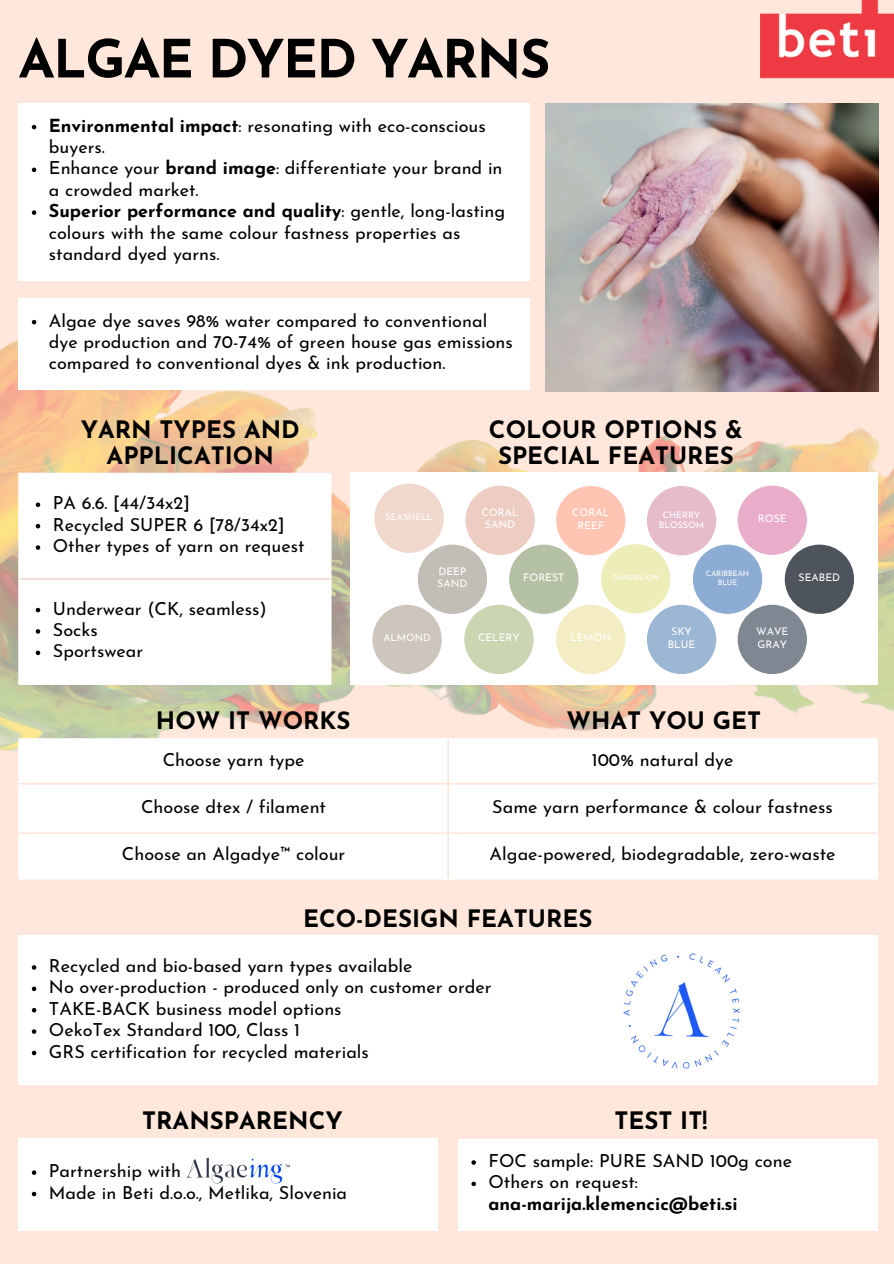
<style>
.page{position:relative;width:894px;height:1264px;background:#fff}
.page>*{position:absolute;margin:0;border:0;box-sizing:border-box;transform-origin:0 0}
.t1{font:700 52.5px "Josefin Sans";letter-spacing:-.03em;color:#000}
.t2{font:700 24px/25.8px "Josefin Sans";color:#000;text-align:center}
.t3{font:18px/21.3px "Josefin Sans";color:#000}
.t4{font:700 18px/21.3px "Josefin Sans";color:#000}
.t5{font:10.5px/12.3px "Josefin Sans";color:#fff;text-align:center}
.t6{font:10.05px "Josefin Sans";color:#fff}
.t7{font:9px/10.2px "Josefin Sans";color:#fff;text-align:center}
.t8{font:7.5px/9px "Josefin Sans";color:#fff;text-align:center}
.t9{font:7.35px "Josefin Sans";color:#fff}
.s1{font-weight:700}
.s2{font-weight:400}
</style>
<div class="page">
<div style="left:0;top:0;width:893px;height:1263px;background:#ffe7db"></div>
<img style="left:0;top:307px;width:893px;height:567px">
<div style="left:18px;top:103px;width:511px;height:178px;background:#fff"></div>
<svg style="left:32px;top:125px;width:4px;height:4px"></svg>
<svg style="left:32px;top:168px;width:4px;height:4px"></svg>
<svg style="left:32px;top:210px;width:4px;height:5px"></svg>
<div style="left:18px;top:298px;width:511px;height:92px;background:#fff"></div>
<svg style="left:32px;top:320px;width:4px;height:4px"></svg>
<img style="left:760px;top:0;width:133px;height:79px">
<div style="left:350px;top:472px;width:527px;height:213px;background:#fff"></div>
<div style="left:18px;top:935px;width:859px;height:149px;background:#fff"></div>
<svg style="left:32px;top:965px;width:4px;height:4px"></svg>
<svg style="left:32px;top:986px;width:4px;height:5px"></svg>
<svg style="left:32px;top:1008px;width:4px;height:4px"></svg>
<svg style="left:32px;top:1029px;width:4px;height:4px"></svg>
<svg style="left:32px;top:1050px;width:4px;height:5px"></svg>
<div style="left:18px;top:1137px;width:420px;height:93px;background:#fff"></div>
<svg style="left:32px;top:1170px;width:4px;height:4px"></svg>
<svg style="left:32px;top:1191px;width:4px;height:5px"></svg>
<div style="left:458px;top:1138px;width:419px;height:92px;background:#fff"></div>
<svg style="left:471px;top:1160px;width:5px;height:4px"></svg>
<svg style="left:471px;top:1181px;width:5px;height:5px"></svg>
<div style="left:20px;top:740px;width:856px;height:137px;background:#fff"></div>
<hr style="left:18px;top:740px;width:2px;height:137px;background:#fff">
<hr style="left:876px;top:740px;width:1px;height:137px;background:#fff">
<hr style="left:18px;top:738px;width:859px;height:2px;background:#fff">
<hr style="left:18px;top:877px;width:859px;height:2px;background:#fff">
<hr style="left:447px;top:740px;width:2px;height:137px;background:#ffe7db">
<hr style="left:20px;top:783px;width:856px;height:1px;background:#ffe7db">
<hr style="left:20px;top:832px;width:856px;height:2px;background:#ffe7db">
<img style="left:186px;top:1157px;width:104px;height:27px">
<img style="left:545px;top:103px;width:333px;height:288px">
<div style="left:374px;top:483px;width:69px;height:70px;background:#f0d8cc;border-radius:50%"></div>
<div style="left:465px;top:485px;width:69px;height:70px;background:#edcdc2;border-radius:50%"></div>
<div style="left:556px;top:486px;width:69px;height:69px;background:#ffc4b2;border-radius:50%"></div>
<div style="left:646px;top:486px;width:70px;height:69px;background:#e6bccd;border-radius:50%"></div>
<div style="left:737px;top:485px;width:69px;height:70px;background:#e9adca;border-radius:50%"></div>
<div style="left:556px;top:604px;width:69px;height:70px;background:#f4ecc2;border-radius:50%"></div>
<div style="left:601px;top:544px;width:69px;height:69px;background:#ededb7;border-radius:50%"></div>
<div style="left:509px;top:544px;width:69px;height:70px;background:#b5c1a5;border-radius:50%"></div>
<div style="left:464px;top:604px;width:69px;height:70px;background:#cbd5b1;border-radius:50%"></div>
<div style="left:784px;top:544px;width:69px;height:70px;background:#4e545b;border-radius:50%"></div>
<div style="left:646px;top:604px;width:70px;height:70px;background:#9bb7d4;border-radius:50%"></div>
<div style="left:20px;top:474px;width:310px;height:209px;background:#fff"></div>
<svg style="left:36px;top:502px;width:4px;height:5px"></svg>
<svg style="left:36px;top:524px;width:4px;height:4px"></svg>
<svg style="left:36px;top:545px;width:4px;height:5px"></svg>
<svg style="left:36px;top:608px;width:4px;height:4px"></svg>
<svg style="left:36px;top:629px;width:4px;height:4px"></svg>
<svg style="left:36px;top:650px;width:4px;height:5px"></svg>
<hr style="left:18px;top:474px;width:2px;height:209px;background:#fff">
<hr style="left:330px;top:474px;width:1px;height:209px;background:#fff">
<hr style="left:18px;top:472px;width:313px;height:2px;background:#fff">
<hr style="left:18px;top:683px;width:313px;height:2px;background:#fff">
<hr style="left:20px;top:578px;width:310px;height:1px;background:#f0d8cc">
<div style="left:692px;top:544px;width:70px;height:70px;background:#8cacd3;border-radius:50%"></div>
<div style="left:737px;top:604px;width:69px;height:70px;background:#7f8792;border-radius:50%"></div>
<div style="left:372px;top:604px;width:69px;height:70px;background:#cdc6bd;border-radius:50%"></div>
<div style="left:417px;top:544px;width:70px;height:70px;background:#c2beb6;border-radius:50%"></div>
<img style="left:623px;top:953px;width:117px;height:116px">
<p class="t1" style="left:18px;top:38px;width:533px">ALGAE DYED YARNS</p>
<h1 class="t3" style="left:49px;top:116px;width:438px"><span class="s1">Environmental impact</span>: resonating with eco-conscious buyers.</h1>
<p class="t3" style="left:49px;top:159px;width:455px">Enhance your <span class="s1">brand image</span>: differentiate your brand in a crowded market.</p>
<p class="t3" style="left:49px;top:202px;width:458px"><span class="s1">Superior performance and quality</span>: gentle, long-lasting colours with the same colour fastness properties as standard dyed yarns.</p>
<p class="t3" style="left:49px;top:311px;width:465px">Algae dye saves 98% water compared to conventional dye production and 70-74% of green house gas emissions compared to conventional dyes &amp; ink production.</p>
<p class="t2" style="left:81px;top:419px;width:220px">YARN TYPES AND<br>APPLICATION</p>
<p class="t3" style="left:53px;top:494px;width:138px">PA 6.6. [44/34x2]</p>
<p class="t3" style="left:53px;top:515px;width:233px">Recycled SUPER 6 [78/34x2]</p>
<p class="t3" style="left:53px;top:537px;width:253px">Other types of yarn on request</p>
<p class="t3" style="left:53px;top:599px;width:215px">Underwear (CK, seamless)</p>
<p class="t3" style="left:53px;top:620px;width:46px">Socks</p>
<p class="t3" style="left:53px;top:642px;width:92px">Sportswear</p>
<h2 class="t2" style="left:489px;top:419px;width:255px">COLOUR OPTIONS &amp;<br>SPECIAL FEATURES</h2>
<p class="t7" style="left:385px;top:512px;width:48px">SEASHELL</p>
<h4 class="t5" style="left:481px;top:507px;width:39px">CORAL<br>SAND</h4>
<h4 class="t5" style="left:572px;top:507px;width:39px">CORAL<br>REEF</h4>
<p class="t7" style="left:658px;top:510px;width:47px">CHERRY<br>BLOSSOM</p>
<h4 class="t5" style="left:757px;top:513px;width:30px">ROSE</h4>
<p class="t5" style="left:437px;top:566px;width:32px;text-align:left">DEEP<br>SAND</p>
<h4 class="t5" style="left:523px;top:572px;width:43px">FOREST</h4>
<h4 class="t9" style="left:612px;top:574px;width:48px">DANDELION</h4>
<h2 class="t8" style="left:705px;top:569px;width:45px">CARIBBEAN<br>BLUE</h2>
<h4 class="t5" style="left:798px;top:572px;width:43px">SEABED</h4>
<p class="t6" style="left:383px;top:633px;width:49px">ALMOND</p>
<h4 class="t5" style="left:478px;top:632px;width:43px">CELERY</h4>
<h4 class="t5" style="left:570px;top:632px;width:42px">LEMON</h4>
<h2 class="t5" style="left:667px;top:626px;width:29px">SKY<br>BLUE</h2>
<p class="t5" style="left:755px;top:626px;width:34px;text-align:left">WAVE<br>GRAY</p>
<h2 class="t2" style="left:156px;top:709px;width:196px">HOW IT WORKS</h2>
<p class="t2" style="left:566px;top:709px;width:196px">WHAT YOU GET</p>
<p class="t3" style="left:163px;top:750px;width:143px">Choose yarn type</p>
<h2 class="t3" style="left:591px;top:750px;width:143px">100% natural dye</h2>
<h2 class="t3" style="left:141px;top:797px;width:186px">Choose dtex / filament</h2>
<h5 class="t3" style="left:492px;top:797px;width:342px">Same yarn performance &amp; colour fastness</h5>
<h4 class="t3" style="left:122px;top:844px;width:225px">Choose an Algadye™ colour</h4>
<h4 class="t3" style="left:489px;top:844px;width:347px">Algae-powered, biodegradable, zero-waste</h4>
<p class="t2" style="left:303px;top:908px;width:291px">ECO-DESIGN FEATURES</p>
<p class="t3" style="left:49px;top:956px;width:365px">Recycled and bio-based yarn types available</p>
<p class="t3" style="left:49px;top:978px;width:444px">No over-production - produced only on customer order</p>
<p class="t3" style="left:49px;top:999px;width:294px">TAKE-BACK business model options</p>
<h2 class="t3" style="left:49px;top:1020px;width:253px">OekoTex Standard 100, Class 1</h2>
<p class="t3" style="left:49px;top:1042px;width:321px">GRS certification for recycled materials</p>
<p class="t2" style="left:142px;top:1109px;width:202px">TRANSPARENCY</p>
<p class="t2" style="left:614px;top:1109px;width:94px">TEST IT!</p>
<p class="t3" style="left:49px;top:1161px;width:134px">Partnership with</p>
<p class="t3" style="left:49px;top:1183px;width:300px">Made in Beti d.o.o., Metlika, Slovenia</p>
<p class="t3" style="left:488px;top:1151px;width:305px">FOC sample: PURE SAND 100g cone</p>
<p class="t4" style="left:488px;top:1173px;width:251px"><span class="s2">Others on request: </span>ana-marija.klemencic@beti.si</p>
</div>
